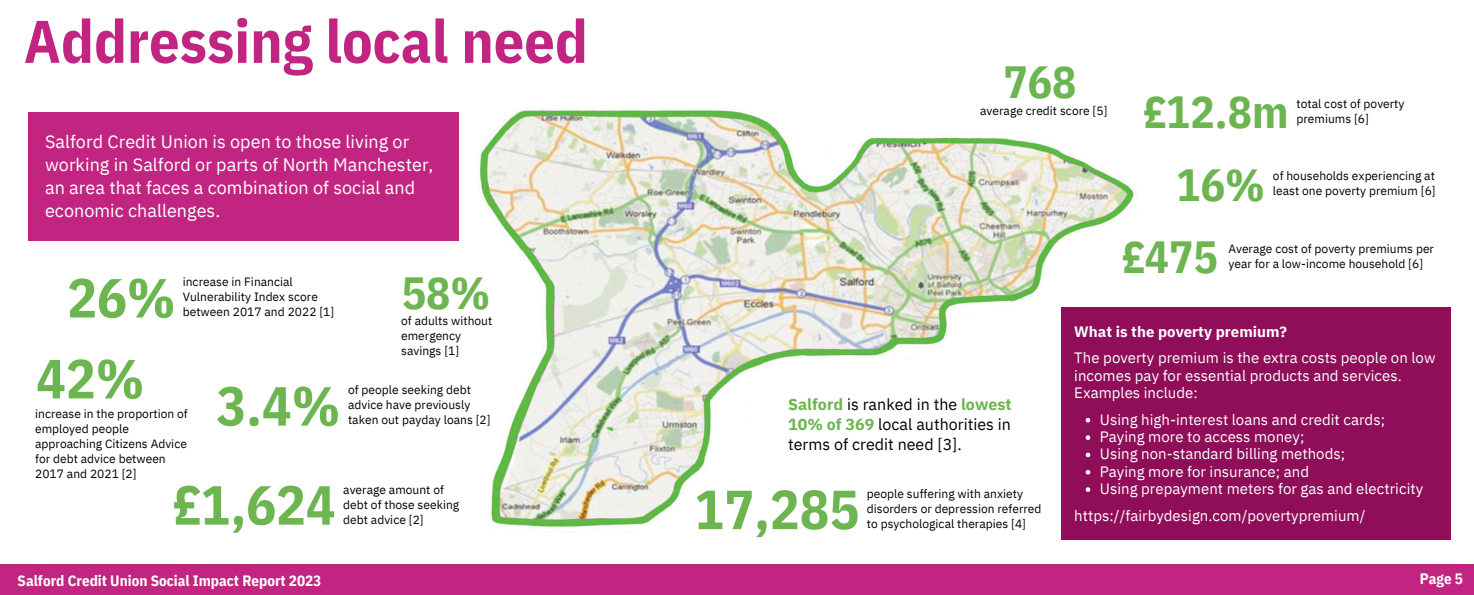
<style>
.page{position:relative;width:1474px;height:595px;background:#fff}
.page>*{position:absolute;margin:0;border:0;box-sizing:border-box;transform-origin:0 0}
.t1{font:700 60px "IBM Plex Sans Cond";color:#c22581}
.t2{font:700 55px "IBM Plex Sans Cond";color:#6cb550}
.t3{font:700 45px "IBM Plex Sans Cond";color:#6cb550}
.t4{font:18px/23.2px "IBM Plex Sans";color:#fff}
.t5{font:16px/20.2px "IBM Plex Sans";color:#000;text-align:justify}
.t6{font:15px/17.3px "IBM Plex Sans";color:#fff}
.t7{font:700 15px "IBM Plex Sans Cond";color:#fff}
.t8{font:700 15px "IBM Plex Sans";color:#fff}
.t9{font:12px/15px "IBM Plex Sans";color:#000}
.s1{font-weight:700;color:#6cb550}
</style>
<div class="page">
<div style="left:29px;top:112px;width:430px;height:128px;background:#c22581"></div>
<div style="left:0;top:564px;width:1474px;height:31px;background:#c22581"></div>
<img style="left:479px;top:110px;width:666px;height:422px">
<div style="left:1061px;top:308px;width:389px;height:232px;background:#8f0d59"></div>
<svg style="left:1085px;top:418px;width:5px;height:4px"></svg>
<svg style="left:1085px;top:435px;width:5px;height:5px"></svg>
<svg style="left:1085px;top:452px;width:5px;height:5px"></svg>
<svg style="left:1085px;top:470px;width:5px;height:4px"></svg>
<svg style="left:1085px;top:487px;width:5px;height:5px"></svg>
<p class="t1" style="left:24px;top:1px;width:565px">Addressing local need</p>
<h2 class="t4" style="left:45px;top:129px;width:390px">Salford Credit Union is open to those living or working in Salford or parts of North Manchester, an area that faces a combination of social and economic challenges.</h2>
<p class="t3" style="left:402px;top:262px;width:90px">58%</p>
<p class="t9" style="left:401px;top:328px;width:62px">emergency savings [1]</p>
<p class="t2" style="left:67px;top:261px;width:110px">26%</p>
<p class="t9" style="left:183px;top:274px;width:153px">increase in Financial<br>Vulnerability Index score between 2017 and 2022 [1]</p>
<p class="t9" style="left:401px;top:313px;width:93px">of adults without</p>
<h2 class="t2" style="left:36px;top:342px;width:110px">42%</h2>
<p class="t9" style="left:35px;top:421px;width:153px">employed people approaching Citizens Advice for debt advice between<br>2017 and 2021 [2]</p>
<h5 class="t2" style="left:216px;top:369px;width:125px">3.4%</h5>
<h3 class="t9" style="left:348px;top:382px;width:144px">of people seeking debt advice have previously taken out payday loans [2]</h3>
<p class="t9" style="left:35px;top:406px;width:154px">increase in the proportion of</p>
<h2 class="t2" style="left:173px;top:468px;width:164px">£1,624</h2>
<p class="t9" style="left:343px;top:481px;width:117px">average amount of debt of those seeking debt advice [2]</p>
<p class="t7" style="left:18px;top:570px;width:305px">Salford Credit Union Social Impact Report 2023</p>
<p class="t3" style="left:1003px;top:52px;width:74px">768</p>
<p class="t9" style="left:980px;top:103px;width:129px">average credit score [5]</p>
<h2 class="t3" style="left:1143px;top:82px;width:147px">£12.8m</h2>
<p class="t9" style="left:1296px;top:96px;width:109px">total cost of poverty premiums [6]</p>
<h1 class="t3" style="left:1176px;top:154px;width:90px">16%</h1>
<p class="t9" style="left:1273px;top:168px;width:164px">of households experiencing at least one poverty premium [6]</p>
<h4 class="t3" style="left:1122px;top:227px;width:98px">£475</h4>
<h5 class="t9" style="left:1228px;top:241px;width:207px">Average cost of poverty premiums per year for a low-income household [6]</h5>
<h1 class="t5" style="left:788px;top:394px;width:225px"><span class="s1">Salford</span> is ranked in the <span class="s1">lowest 10% of 369</span> local authorities in terms of credit need [3].</h1>
<p class="t2" style="left:695px;top:473px;width:166px">17,285</p>
<h5 class="t9" style="left:867px;top:486px;width:176px">people suffering with anxiety disorders or depression referred to psychological therapies [4]</h5>
<h1 class="t8" style="left:1074px;top:321px;width:214px">What is the poverty premium?</h1>
<p class="t6" style="left:1074px;top:349px;width:363px">The poverty premium is the extra costs people on low incomes pay for essential products and services.<br>Examples include:</p>
<h1 class="t6" style="left:1100px;top:410px;width:287px">Using high-interest loans and credit cards;</h1>
<p class="t6" style="left:1100px;top:427px;width:206px">Paying more to access money;</p>
<h1 class="t6" style="left:1100px;top:445px;width:247px">Using non-standard billing methods;</h1>
<p class="t6" style="left:1100px;top:462px;width:211px">Paying more for insurance; and</p>
<h4 class="t6" style="left:1100px;top:479px;width:325px">Using prepayment meters for gas and electricity</h4>
<h4 class="t6" style="left:1074px;top:506px;width:293px">https://fairbydesign.com/povertypremium/</h4>
<h2 class="t7" style="left:1420px;top:568px;width:45px">Page 5</h2>
</div>
